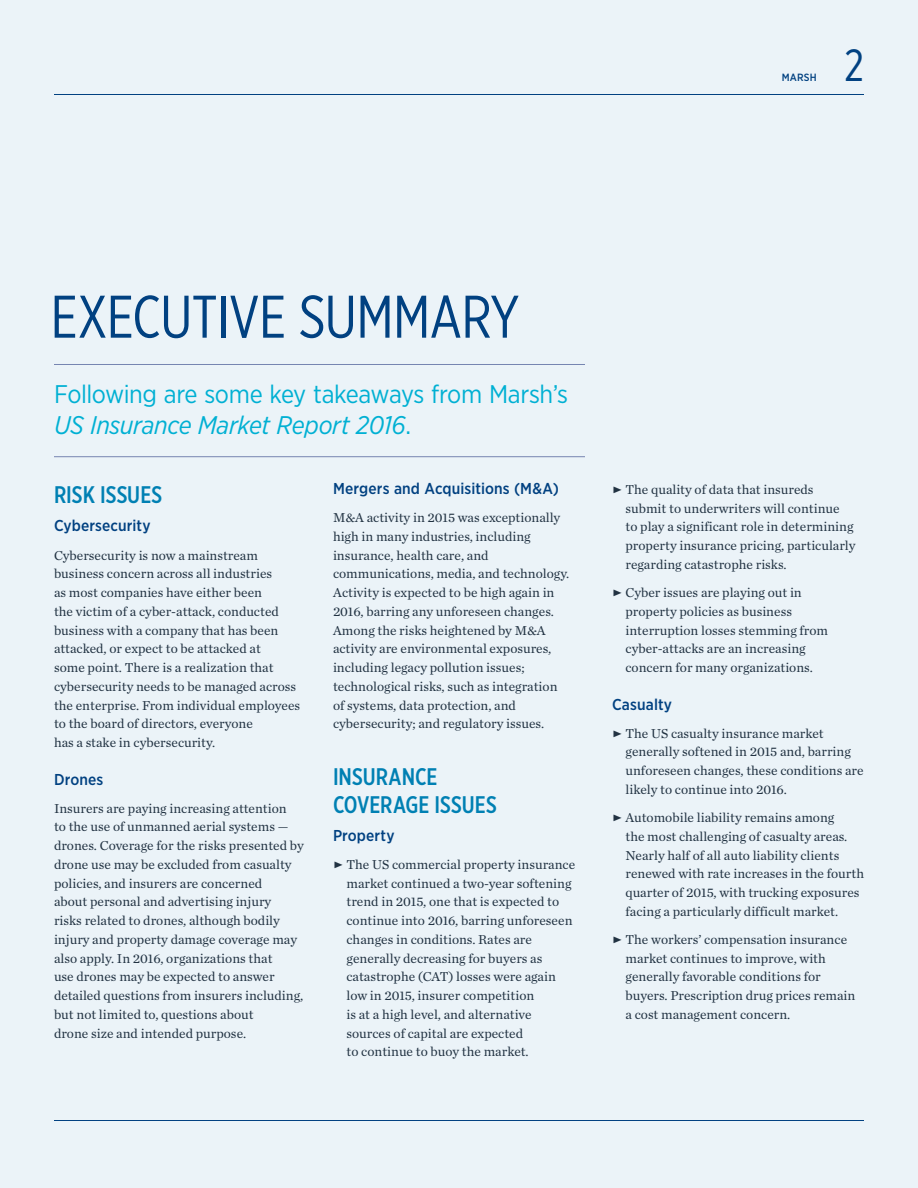
<style>
.page{position:relative;width:918px;height:1188px;background:#ebf3f8}
.page>*{position:absolute;margin:0;border:0;box-sizing:border-box;transform-origin:0 0}
.Page_Headline_allcap{font:60px "Gotham X Narrow";letter-spacing:-.01em;color:#014181}
.t1{font:45px "Gotham X Narrow";color:#014181}
.Body_Intro_17_21{font:25.5px/31.5px "Gotham Narrow";letter-spacing:-.02em;color:#00b0d3}
.Body_Subhead1_16_14{font:500 24px/28.2px "Gotham X Narrow";color:#0080b3}
.Body_Subhead2_10_5_1{font:500 15.75px "Gotham Narrow";letter-spacing:.01em;color:#014181}
.Body_Text_9_12_5{font:13.5px/18.8px "Chronicle Text G1";color:#213242}
.t2{font:500 10.5px "Gotham Narrow";letter-spacing:.02em;color:#014181}
.s1{font-style:italic}
</style>
<div class="page">
<hr style="left:54px;top:94px;width:810px;height:1px;background:#014181">
<hr style="left:54px;top:1120px;width:810px;height:1px;background:#014181">
<hr style="left:54px;top:364px;width:531px;height:1px;background:#7685b1">
<hr style="left:54px;top:456px;width:531px;height:1px;background:#7685b1">
<p class="t2" style="left:782px;top:71px;width:37px">MARSH</p>
<p class="t1" style="left:845px;top:38px;width:21px">2</p>
<p class="Page_Headline_allcap" style="left:51px;top:281px;width:470px">EXECUTIVE SUMMARY</p>
<p class="Body_Intro_17_21" style="left:54px;top:378px;width:515px">Following are some key takeaways from Marsh’s<br><span class="s1">US Insurance Market Report 2016</span>.</p>
<p class="Body_Subhead1_16_14" style="left:54px;top:480px;width:110px">RISK ISSUES</p>
<p class="Body_Subhead2_10_5_1" style="left:54px;top:516px;width:98px">Cybersecurity</p>
<p class="Body_Text_9_12_5" style="left:54px;top:545px;width:248px">Cybersecurity is now a mainstream business concern across all industries<br>as most companies have either been<br>the victim of a cyber-attack, conducted business with a company that has been attacked, or expect to be attacked at<br>some point. There is a realization that cybersecurity needs to be managed across the enterprise. From individual employees to the board of directors, everyone<br>has a stake in cybersecurity.</p>
<p class="Body_Subhead2_10_5_1" style="left:54px;top:769px;width:51px">Drones</p>
<p class="Body_Text_9_12_5" style="left:54px;top:798px;width:251px">Insurers are paying increasing attention<br>to the use of unmanned aerial systems — drones. Coverage for the risks presented by drone use may be excluded from casualty policies, and insurers are concerned<br>about personal and advertising injury<br>risks related to drones, although bodily injury and property damage coverage may also apply. In 2016, organizations that<br>use drones may be expected to answer detailed questions from insurers including, but not limited to, questions about<br>drone size and intended purpose.</p>
<p class="Body_Subhead2_10_5_1" style="left:333px;top:478px;width:228px">Mergers and Acquisitions (M&amp;A)</p>
<p class="Body_Text_9_12_5" style="left:333px;top:507px;width:238px">M&amp;A activity in 2015 was exceptionally high in many industries, including insurance, health care, and communications, media, and technology.<br>Activity is expected to be high again in 2016, barring any unforeseen changes.<br>Among the risks heightened by M&amp;A activity are environmental exposures, including legacy pollution issues; technological risks, such as integration of systems, data protection, and cybersecurity; and regulatory issues.</p>
<p class="Body_Subhead1_16_14" style="left:333px;top:762px;width:165px">INSURANCE<br>COVERAGE ISSUES</p>
<p class="Body_Subhead2_10_5_1" style="left:333px;top:825px;width:63px">Property</p>
<p class="Body_Text_9_12_5" style="left:346px;top:854px;width:230px">The US commercial property insurance market continued a two-year softening trend in 2015, one that is expected to continue into 2016, barring unforeseen changes in conditions. Rates are generally decreasing for buyers as catastrophe (CAT) losses were again low in 2015, insurer competition<br>is at a high level, and alternative sources of capital are expected<br>to continue to buoy the market.</p>
<p class="Body_Text_9_12_5" style="left:626px;top:479px;width:232px">The quality of data that insureds submit to underwriters will continue<br>to play a significant role in determining property insurance pricing, particularly regarding catastrophe risks.</p>
<p class="Body_Text_9_12_5" style="left:626px;top:582px;width:204px">Cyber issues are playing out in property policies as business interruption losses stemming from cyber-attacks are an increasing concern for many organizations.</p>
<p class="Body_Subhead2_10_5_1" style="left:612px;top:694px;width:62px">Casualty</p>
<p class="Body_Text_9_12_5" style="left:626px;top:723px;width:240px">The US casualty insurance market generally softened in 2015 and, barring unforeseen changes, these conditions are likely to continue into 2016.</p>
<p class="Body_Text_9_12_5" style="left:626px;top:807px;width:240px">Automobile liability remains among<br>the most challenging of casualty areas.<br>Nearly half of all auto liability clients renewed with rate increases in the fourth quarter of 2015, with trucking exposures facing a particularly difficult market.</p>
<p class="Body_Text_9_12_5" style="left:626px;top:929px;width:231px">The workers’ compensation insurance market continues to improve, with generally favorable conditions for buyers. Prescription drug prices remain a cost management concern.</p>
</div>
